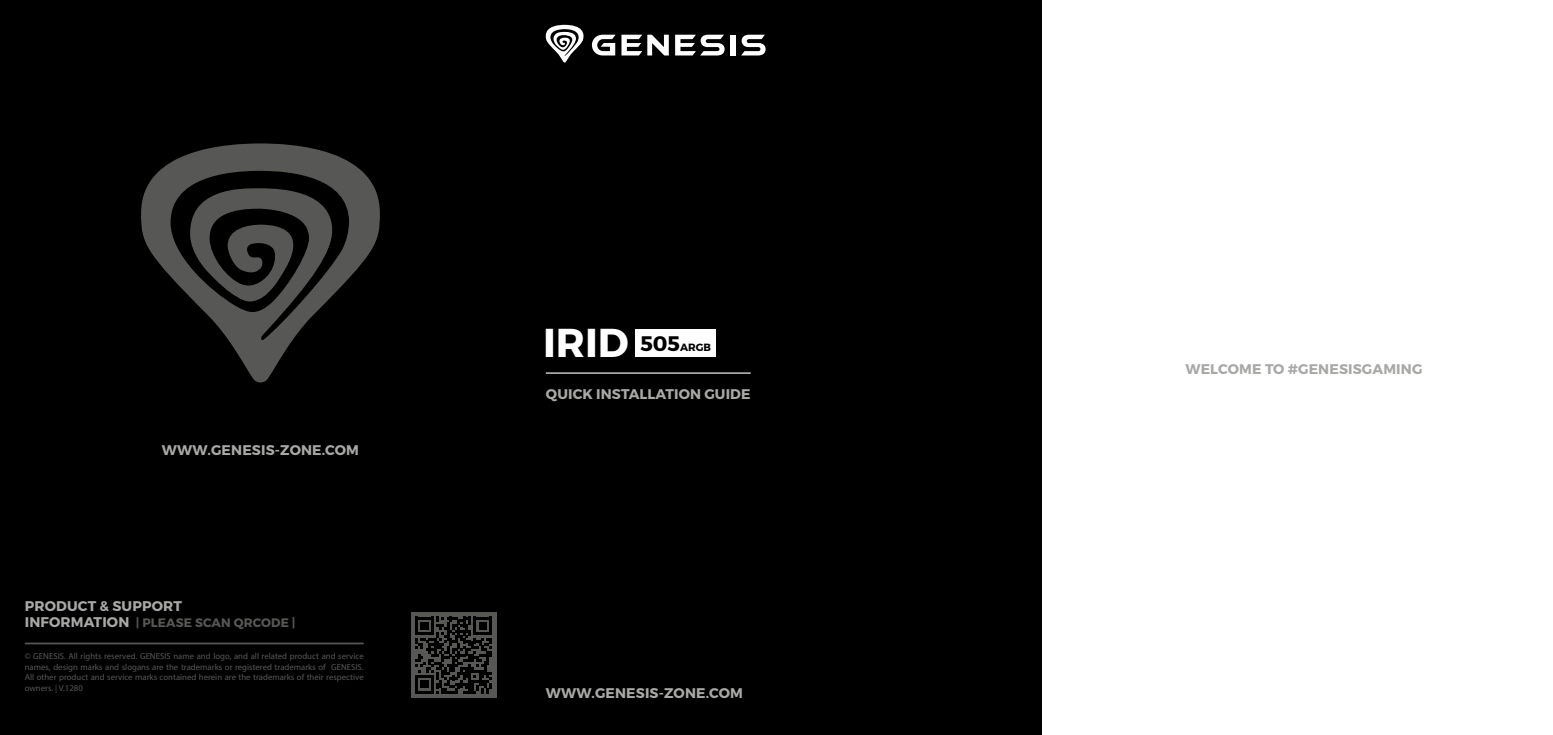
<style>
.page{position:relative;width:1553px;height:735px;background:#fff}
.page>*{position:absolute;margin:0;border:0;box-sizing:border-box;transform-origin:0 0}
.t1{font:700 40.25px "Montserrat";color:#fff}
.t2{font:700 14px "Montserrat";letter-spacing:.01em;color:#a8a8a7}
.t3{font:700 12.25px "Montserrat";letter-spacing:.01em;color:#575756}
.t4{font:8.75px/10.5px "Myriad Pro";color:#575756;text-align:justify}
.s1{font-size:14px;color:#a8a8a7}
</style>
<div class="page">
<div style="left:0;top:0;width:521px;height:734px;background:#000"></div>
<div style="left:521px;top:0;width:521px;height:734px;background:#000"></div>
<svg style="left:592px;top:35px;width:23px;height:20px"></svg>
<div style="left:730px;top:35px;width:5px;height:20px;background:#fff"></div>
<svg style="left:621px;top:35px;width:48px;height:20px"></svg>
<svg style="left:675px;top:35px;width:49px;height:20px"></svg>
<svg style="left:741px;top:35px;width:24px;height:20px"></svg>
<svg style="left:546px;top:25px;width:37px;height:38px"></svg>
<div style="left:635px;top:329px;width:81px;height:27px;background:#fff"></div>
<hr style="left:546px;top:372px;width:205px;height:2px;background:#a8a8a7">
<svg style="left:141px;top:143px;width:239px;height:239px"></svg>
<div style="left:411px;top:612px;width:85px;height:85px;background:#575756"></div>
<svg style="left:415px;top:616px;width:77px;height:77px"></svg>
<hr style="left:25px;top:642px;width:339px;height:2px;background:#575756">
<h2 class="t2" style="left:162px;top:441px;width:199px">WWW.GENESIS-ZONE.COM</h2>
<h2 class="t2" style="left:25px;top:596px;width:159px">PRODUCT &amp; SUPPORT</h2>
<h3 class="t3" style="left:25px;top:615px;width:272px"><span class="s1">INFORMATION</span> | PLEASE SCAN QRCODE |</h3>
<p class="t4" style="left:25px;top:650px;width:340px">© GENESIS. All rights reserved. GENESIS name and logo, and all related product and service names, design marks and slogans are the trademarks or registered trademarks of GENESIS.<br>All other product and service marks contained herein are the trademarks of their respective owners. | V.1280</p>
<h1 class="t1" style="left:543px;top:317px;width:169px">IRID <sup>505</sup><sup>ARGB</sup></h1>
<h2 class="t2" style="left:546px;top:385px;width:206px">QUICK INSTALLATION GUIDE</h2>
<h2 class="t2" style="left:546px;top:683px;width:199px">WWW.GENESIS-ZONE.COM</h2>
<h2 class="t2" style="left:1185px;top:360px;width:238px">WELCOME TO #GENESISGAMING</h2>
</div>
